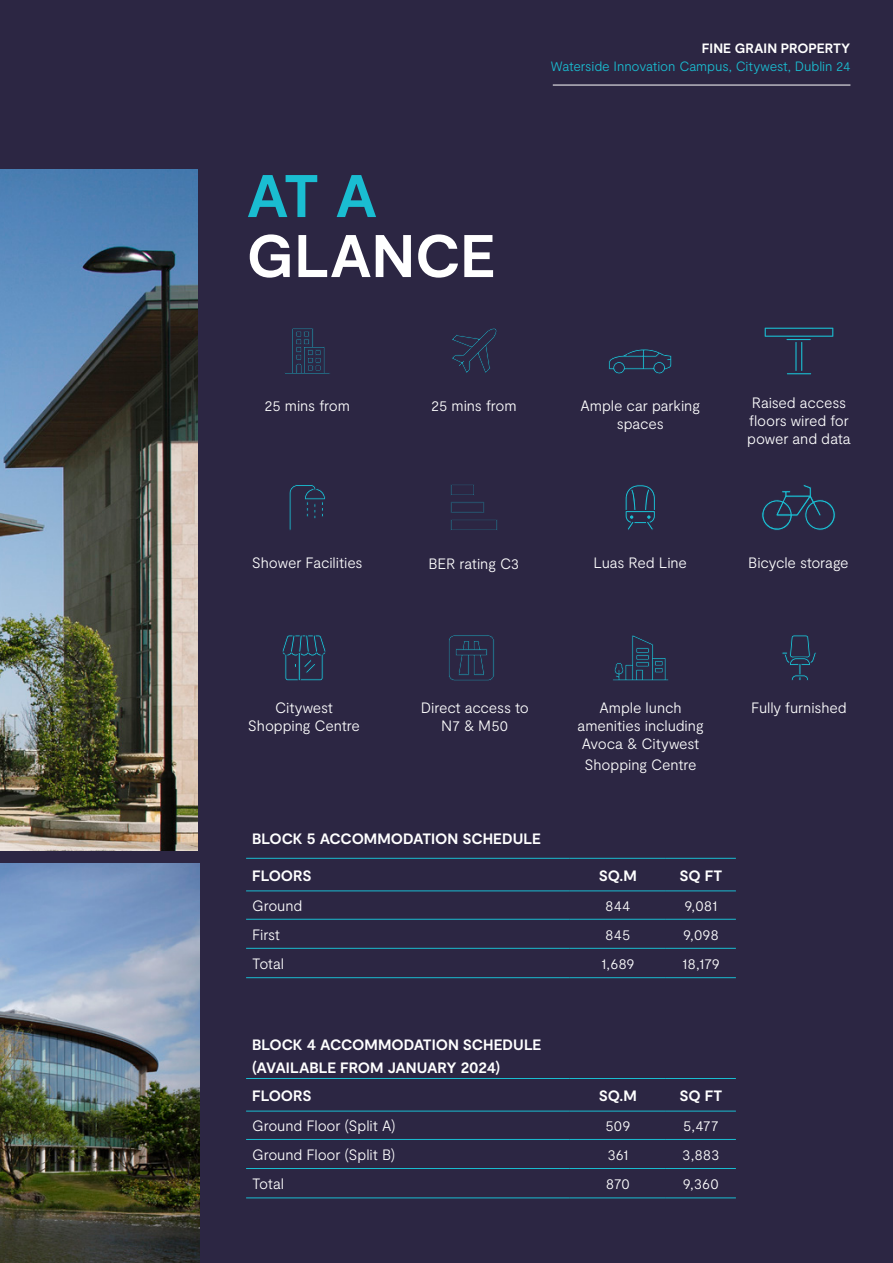
<style>
.page{position:relative;width:893px;height:1263px;background:#2c2643}
.page>*{position:absolute;margin:0;border:0;box-sizing:border-box;transform-origin:0 0}
.t1{font:700 60px "Moderat";color:#fff}
.t2{font:700 60px "Moderat";color:#1abdd1}
.t3{font:300 15px/18px "Moderat";letter-spacing:-.01em;color:#fff;text-align:center}
.t4{font:700 15px/22.5px "Moderat";letter-spacing:-.005em;color:#fff}
.t5{font:300 13.5px "Moderat";letter-spacing:-.01em;color:#1abdd1}
.t6{font:700 13.5px "Moderat";letter-spacing:.005em;color:#fff}
</style>
<div class="page">
<img style="left:0;top:169px;width:198px;height:681px">
<svg style="left:285px;top:328px;width:45px;height:46px"></svg>
<svg style="left:452px;top:328px;width:45px;height:45px"></svg>
<svg style="left:609px;top:349px;width:63px;height:25px"></svg>
<hr style="left:246px;top:858px;width:324px;height:1px;background:#1abdd1">
<hr style="left:570px;top:858px;width:96px;height:1px;background:#1abdd1">
<hr style="left:666px;top:858px;width:70px;height:1px;background:#1abdd1">
<hr style="left:246px;top:890px;width:324px;height:1px;background:#1abdd1">
<hr style="left:570px;top:890px;width:96px;height:1px;background:#1abdd1">
<hr style="left:666px;top:890px;width:70px;height:1px;background:#1abdd1">
<hr style="left:246px;top:919px;width:324px;height:1px;background:#1abdd1">
<hr style="left:570px;top:919px;width:96px;height:1px;background:#1abdd1">
<hr style="left:666px;top:919px;width:70px;height:1px;background:#1abdd1">
<hr style="left:246px;top:948px;width:324px;height:1px;background:#1abdd1">
<hr style="left:570px;top:948px;width:96px;height:1px;background:#1abdd1">
<hr style="left:666px;top:948px;width:70px;height:1px;background:#1abdd1">
<hr style="left:246px;top:977px;width:324px;height:1px;background:#1abdd1">
<hr style="left:570px;top:977px;width:96px;height:1px;background:#1abdd1">
<hr style="left:666px;top:977px;width:70px;height:1px;background:#1abdd1">
<hr style="left:246px;top:1078px;width:324px;height:1px;background:#1abdd1">
<hr style="left:570px;top:1078px;width:96px;height:1px;background:#1abdd1">
<hr style="left:666px;top:1078px;width:70px;height:1px;background:#1abdd1">
<hr style="left:246px;top:1111px;width:324px;height:1px;background:#1abdd1">
<hr style="left:570px;top:1111px;width:96px;height:1px;background:#1abdd1">
<hr style="left:666px;top:1111px;width:70px;height:1px;background:#1abdd1">
<hr style="left:246px;top:1139px;width:324px;height:1px;background:#1abdd1">
<hr style="left:570px;top:1139px;width:96px;height:1px;background:#1abdd1">
<hr style="left:666px;top:1139px;width:70px;height:1px;background:#1abdd1">
<hr style="left:246px;top:1168px;width:324px;height:1px;background:#1abdd1">
<hr style="left:570px;top:1168px;width:96px;height:1px;background:#1abdd1">
<hr style="left:666px;top:1168px;width:70px;height:1px;background:#1abdd1">
<hr style="left:246px;top:1197px;width:324px;height:1px;background:#1abdd1">
<hr style="left:570px;top:1197px;width:96px;height:1px;background:#1abdd1">
<hr style="left:666px;top:1197px;width:70px;height:1px;background:#1abdd1">
<svg style="left:451px;top:519px;width:46px;height:11px"></svg>
<svg style="left:451px;top:484px;width:33px;height:29px"></svg>
<svg style="left:762px;top:485px;width:73px;height:45px"></svg>
<hr style="left:553px;top:85px;width:297px;height:1px;background:#fff">
<img style="left:0;top:863px;width:200px;height:400px">
<svg style="left:449px;top:635px;width:45px;height:46px"></svg>
<svg style="left:613px;top:635px;width:56px;height:46px"></svg>
<svg style="left:625px;top:485px;width:30px;height:45px"></svg>
<svg style="left:289px;top:485px;width:36px;height:45px"></svg>
<svg style="left:282px;top:635px;width:44px;height:46px"></svg>
<svg style="left:782px;top:635px;width:34px;height:46px"></svg>
<svg style="left:765px;top:328px;width:68px;height:46px"></svg>
<h1 class="t2" style="left:247px;top:161px;width:132px">AT A</h1>
<h1 class="t1" style="left:247px;top:221px;width:250px">GLANCE</h1>
<p class="t6" style="left:702px;top:41px;width:150px">FINE GRAIN PROPERTY</p>
<p class="t5" style="left:551px;top:59px;width:301px">Waterside Innovation Campus, Citywest, Dublin 24</p>
<p class="t3" style="left:265px;top:397px;width:87px">25 mins from</p>
<p class="t3" style="left:431px;top:397px;width:87px">25 mins from</p>
<p class="t3" style="left:580px;top:397px;width:121px">Ample car parking spaces</p>
<p class="t3" style="left:747px;top:394px;width:105px;text-align:left">Raised access floors wired for power and data</p>
<p class="t3" style="left:252px;top:554px;width:112px">Shower Facilities</p>
<p class="t3" style="left:429px;top:555px;width:92px">BER rating C3</p>
<p class="t3" style="left:593px;top:554px;width:95px">Luas Red Line</p>
<p class="t3" style="left:748px;top:554px;width:102px">Bicycle storage</p>
<p class="t3" style="left:275px;top:699px;width:59px">Citywest</p>
<p class="t3" style="left:751px;top:699px;width:97px">Fully furnished</p>
<p class="t3" style="left:248px;top:717px;width:114px">Shopping Centre</p>
<p class="t3" style="left:421px;top:699px;width:110px">Direct access to<br>N7 &amp; M50</p>
<p class="t3" style="left:578px;top:699px;width:127px">Ample lunch amenities including<br>Avoca &amp; Citywest</p>
<p class="t3" style="left:585px;top:756px;width:114px">Shopping Centre</p>
<p class="t4" style="left:252px;top:828px;width:290px">BLOCK 5 ACCOMMODATION SCHEDULE</p>
<p class="t4" style="left:252px;top:865px;width:61px">FLOORS</p>
<p class="t4" style="left:599px;top:865px;width:40px">SQ.M</p>
<p class="t4" style="left:679px;top:865px;width:44px">SQ FT</p>
<p class="t3" style="left:252px;top:897px;width:52px">Ground</p>
<p class="t3" style="left:605px;top:897px;width:27px">844</p>
<p class="t3" style="left:684px;top:897px;width:35px">9,081</p>
<p class="t3" style="left:252px;top:926px;width:29px">First</p>
<p class="t3" style="left:605px;top:926px;width:27px">845</p>
<p class="t3" style="left:683px;top:926px;width:37px">9,098</p>
<p class="t3" style="left:252px;top:955px;width:34px">Total</p>
<p class="t3" style="left:601px;top:955px;width:35px">1,689</p>
<p class="t3" style="left:682px;top:955px;width:39px">18,179</p>
<p class="t4" style="left:252px;top:1034px;width:291px">BLOCK 4 ACCOMMODATION SCHEDULE (AVAILABLE FROM JANUARY 2024)</p>
<p class="t4" style="left:252px;top:1085px;width:61px">FLOORS</p>
<p class="t4" style="left:599px;top:1085px;width:40px">SQ.M</p>
<p class="t4" style="left:679px;top:1085px;width:44px">SQ FT</p>
<p class="t3" style="left:252px;top:1117px;width:145px">Ground Floor (Split A)</p>
<p class="t3" style="left:605px;top:1117px;width:26px">509</p>
<p class="t3" style="left:683px;top:1117px;width:37px">5,477</p>
<p class="t3" style="left:252px;top:1146px;width:145px">Ground Floor (Split B)</p>
<p class="t3" style="left:607px;top:1146px;width:22px">361</p>
<p class="t3" style="left:682px;top:1146px;width:39px">3,883</p>
<p class="t3" style="left:252px;top:1175px;width:34px">Total</p>
<p class="t3" style="left:606px;top:1175px;width:26px">870</p>
<p class="t3" style="left:683px;top:1175px;width:38px">9,360</p>
</div>
